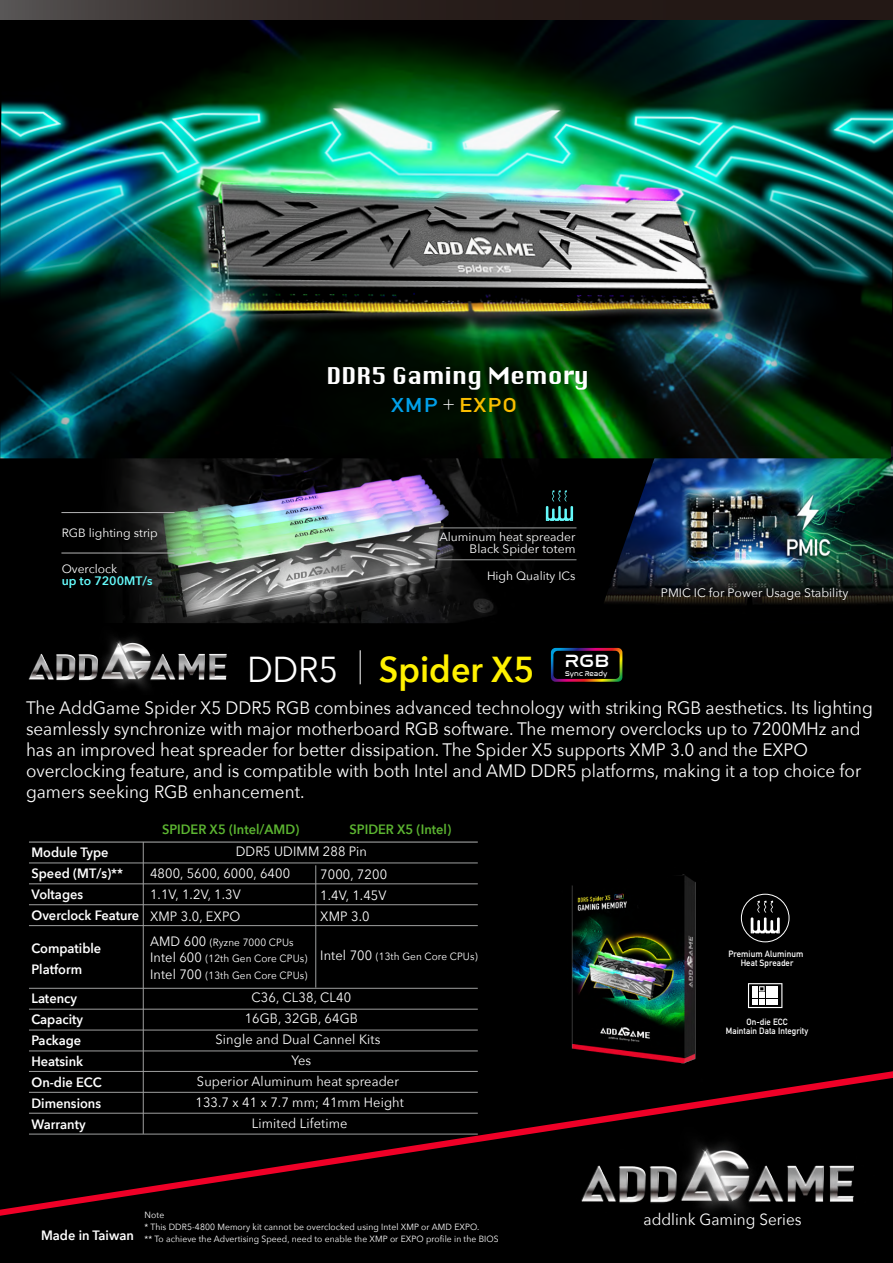
<style>
.page{position:relative;width:893px;height:1263px;background:#fff}
.page>*{position:absolute;margin:0;border:0;box-sizing:border-box;transform-origin:0 0}
.t1{font:600 36px "Avenir Next";color:#fff100;scale:.95 1}
.t2{font:22.5px "Silom";color:#fff}
.t3{font:700 19.65px "DIN Alternate";letter-spacing:.075em;color:#fabe00;scale:1.15 1}
.t4{font:18.3px "Nasalization Rg";color:#fff;scale:1.14 1}
.t5{font:18px/21px "Avenir Next";color:#fff;scale:.95 1}
.t6{font:16.05px "Avenir Next";color:#fff;scale:.95 1}
.t7{font:13.5px/21px "Avenir Next";letter-spacing:.01em;color:#fff;text-align:justify;scale:.95 1}
.t8{font:600 13.5px/21px "Avenir Next";color:#fff;scale:.95 1}
.t9{font:600 13.5px "Avenir Next";color:#5cb531;scale:.95 1}
.t10{font:12.3px "Avenir Next";color:#fff}
.t11{font:600 12.3px "Avenir Next";color:#65fafb}
.t12{font:12px "Avenir Next";color:#fff}
.t13{font:10.5px/16.5px "Avenir Next";letter-spacing:.01em;color:#fff;scale:.95 1}
.t14{font:9px/12px "Avenir Next";letter-spacing:.01em;color:#fff;scale:.95 1}
.t15{font:700 9px/9px "DIN Alternate";letter-spacing:.01em;color:#fff;text-align:center;scale:.95 1}
.t16{font:7.05px "Nasalization Rg";letter-spacing:.01em;color:#fff;scale:.95 1}
.s1{color:#00a0e9}
.s2{font-family:"Adobe Ming Std";font-weight:300;font-size:18px;color:#fff}
.s3{font-weight:400;color:#fff}
.s4{font-size:13.5px}
</style>
<div class="page">
<div style="left:0;top:0;width:893px;height:1262px;background:#000"></div>
<img style="left:658px;top:458px;width:235px;height:146px">
<svg style="left:0;top:1071px;width:893px;height:145px"></svg>
<hr style="left:360px;top:650px;width:1px;height:34px;background:#fff">
<img style="left:524px;top:874px;width:220px;height:207px">
<img style="left:0;top:458px;width:658px;height:165px">
<img style="left:0;top:19px;width:893px;height:439px">
<svg style="left:0;top:0;width:893px;height:19px"></svg>
<img style="left:28px;top:637px;width:199px;height:51px">
<svg style="left:551px;top:648px;width:71px;height:34px"></svg>
<hr style="left:429px;top:528px;width:147px;height:1px;background:#9d9e9e">
<hr style="left:429px;top:559px;width:147px;height:1px;background:#9d9e9e">
<hr style="left:61px;top:512px;width:114px;height:1px;background:#b4b4b5">
<hr style="left:61px;top:553px;width:114px;height:1px;background:#b4b4b5">
<svg style="left:546px;top:490px;width:27px;height:31px"></svg>
<img style="left:557px;top:1128px;width:317px;height:88px">
<svg style="left:748px;top:983px;width:34px;height:25px"></svg>
<svg style="left:751px;top:900px;width:29px;height:33px"></svg>
<div style="left:741px;top:894px;width:48px;height:48px;border:1px solid #fff;border-radius:50%"></div>
<hr style="left:29px;top:863px;width:449px;height:1px;background:#9fa0a0">
<hr style="left:29px;top:841px;width:449px;height:2px;background:#9fa0a0">
<hr style="left:29px;top:904px;width:449px;height:1px;background:#9fa0a0">
<hr style="left:29px;top:925px;width:449px;height:1px;background:#9fa0a0">
<hr style="left:29px;top:988px;width:449px;height:1px;background:#9fa0a0">
<hr style="left:29px;top:1092px;width:449px;height:1px;background:#9fa0a0">
<hr style="left:29px;top:1071px;width:449px;height:1px;background:#9fa0a0">
<hr style="left:29px;top:1113px;width:449px;height:1px;background:#9fa0a0">
<hr style="left:29px;top:1134px;width:449px;height:1px;background:#9fa0a0">
<hr style="left:29px;top:1030px;width:449px;height:1px;background:#9fa0a0">
<hr style="left:29px;top:1009px;width:449px;height:1px;background:#9fa0a0">
<hr style="left:29px;top:1051px;width:449px;height:1px;background:#9fa0a0">
<hr style="left:29px;top:883px;width:449px;height:1px;background:#9fa0a0">
<hr style="left:143px;top:842px;width:1px;height:292px;background:#9fa0a0">
<hr style="left:315px;top:865px;width:1px;height:122px;background:#9fa0a0">
<p class="t12" style="left:62px;top:523px;width:98px">RGB lighting strip</p>
<p class="t12" style="left:62px;top:558px;width:57px">Overclock</p>
<p class="t11" style="left:62px;top:570px;width:92px">up to 7200MT/s</p>
<p class="t2" style="left:326px;top:363px;width:264px">DDR5 Gaming Memory</p>
<p class="t3" style="left:391px;top:391px;width:111px"><span class="s1">XMP</span> <span class="s2">+</span> EXPO</p>
<p class="t12" style="left:439px;top:526px;width:137px">Aluminum heat spreader</p>
<p class="t10" style="left:470px;top:538px;width:107px">Black Spider totem</p>
<p class="t12" style="left:487px;top:566px;width:90px">High Quality ICs</p>
<h1 class="t1" style="left:247px;top:639px;width:304px"><span class="s3">DDR5</span> Spider X5</h1>
<p class="t4" style="left:564px;top:644px;width:41px">RGB</p>
<p class="t16" style="left:565px;top:667px;width:46px">Sync Ready</p>
<p class="t10" style="left:661px;top:582px;width:189px">PMIC IC for Power Usage Stability</p>
<p class="t5" style="left:26px;top:697px;width:893px">The AddGame Spider X5 DDR5 RGB combines advanced technology with striking RGB aesthetics. Its lighting seamlessly synchronize with major motherboard RGB software. The memory overclocks up to 7200MHz and has an improved heat spreader for better dissipation. The Spider X5 supports XMP 3.0 and the EXPO overclocking feature, and is compatible with both Intel and AMD DDR5 platforms, making it a top choice for gamers seeking RGB enhancement.</p>
<p class="t8" style="left:32px;top:842px;width:115px">Module Type<br>Speed (MT/s)**<br>Voltages<br>Overclock Feature</p>
<p class="t8" style="left:32px;top:938px;width:75px">Compatible<br>Platform</p>
<p class="t8" style="left:32px;top:987px;width:75px">Latency<br>Capacity<br>Package<br>Heatsink<br>On-die ECC<br>Dimensions<br>Warranty</p>
<p class="t9" style="left:162px;top:817px;width:146px">SPIDER X5 (Intel/AMD)</p>
<p class="t9" style="left:350px;top:817px;width:109px">SPIDER X5 (Intel)</p>
<p class="t7" style="left:236px;top:841px;width:140px">DDR5 UDIMM 288 Pin</p>
<p class="t7" style="left:150px;top:863px;width:149px;text-align:left">4800, 5600, 6000, 6400<br>1.1V, 1.2V, 1.3V<br>XMP 3.0, EXPO</p>
<p class="t13" style="left:150px;top:933px;width:167px"><span class="s4">AMD 600</span> (Ryzne 7000 CPUs<br><span class="s4">Intel 600</span> (12th Gen Core CPUs)<br><span class="s4">Intel 700</span> (13th Gen Core CPUs)</p>
<p class="t7" style="left:320px;top:863px;width:72px">7000, 7200<br>1.4V, 1.45V XMP 3.0</p>
<p class="t13" style="left:320px;top:947px;width:167px"><span class="s4">Intel 700</span> (13th Gen Core CPUs)</p>
<p class="t7" style="left:195px;top:986px;width:221px;text-align:center">C36, CL38, CL40<br>16GB, 32GB, 64GB<br>Single and Dual Cannel Kits<br>Yes<br>Superior Aluminum heat spreader<br>133.7 x 41 x 7.7 mm; 41mm Height<br>Limited Lifetime</p>
<p class="t8" style="left:41px;top:1225px;width:99px">Made in Taiwan</p>
<p class="t14" style="left:145px;top:1209px;width:374px">Note<br>* This DDR5-4800 Memory kit cannot be overclocked using Intel XMP or AMD EXPO.<br>** To achieve the Advertising Speed, need to enable the XMP or EXPO profile in the BIOS</p>
<p class="t15" style="left:728px;top:949px;width:80px">Premium Aluminum<br>Heat Spreader</p>
<p class="t15" style="left:726px;top:1017px;width:88px">On-die ECC<br>Maintain Data Integrity</p>
<p class="t6" style="left:643px;top:1205px;width:168px">addlink Gaming Series</p>
</div>
